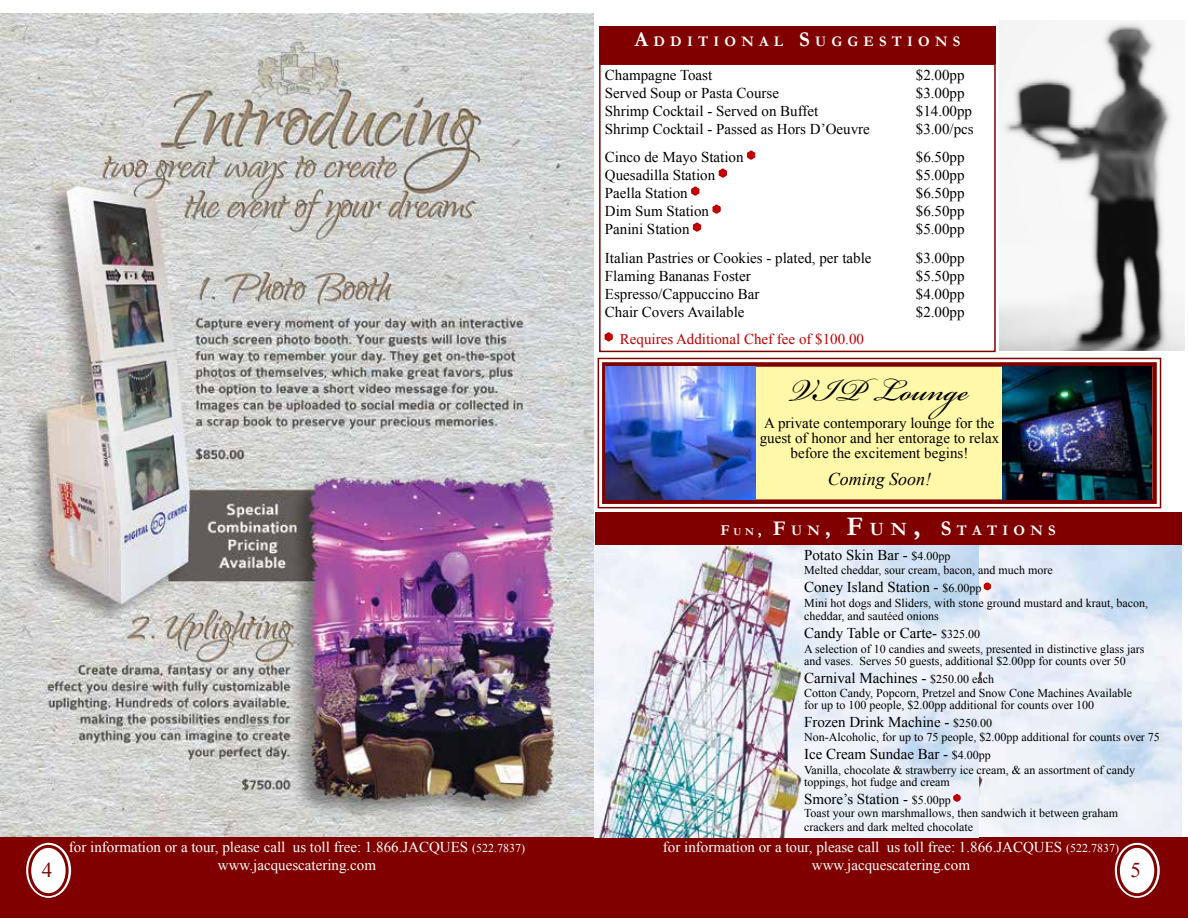
<style>
.page{position:relative;width:1188px;height:918px;background:#fff}
.page>*{position:absolute;margin:0;border:0;box-sizing:border-box;transform-origin:0 0}
.t1{font:48px "Bickham Script MM 400";color:#000}
.t2{font:21px "Times New Roman";color:#800000}
.t3{font:italic 18px "Times New Roman";color:#000}
.t4{font:15px/18px "Times New Roman";color:#000}
.t5{font:15px/18px "Times New Roman";color:#fff;text-align:center}
.t6{font:15px "Times New Roman";color:#c00000}
.t7{font:700 14.7px "Garamond";letter-spacing:.355em;color:#fff}
.t8{font:12px/12px "Times New Roman";color:#000}
.s1{font-size:21px}
.s2{color:#c00000}
.s3{font-size:15px}
.s4{font-size:10.5px}
.s5{font-size:27px}
.s6{font-size:18.9px}
.s7{font-size:12px}
.s8{font-size:12px;color:#c00000}
</style>
<div class="page">
<div style="left:0;top:837px;width:594px;height:81px;background:#800000"></div>
<div style="left:594px;top:837px;width:594px;height:81px;background:#800000"></div>
<img style="left:979px;top:545px;width:202px;height:292px">
<img style="left:594px;top:529px;width:385px;height:309px">
<svg style="left:981px;top:580px;width:13px;height:12px"></svg>
<svg style="left:950px;top:791px;width:14px;height:13px"></svg>
<img style="left:999px;top:20px;width:186px;height:331px">
<div style="left:599px;top:26px;width:397px;height:37px;background:#800000"></div>
<svg style="left:747px;top:150px;width:9px;height:10px"></svg>
<svg style="left:718px;top:168px;width:9px;height:10px"></svg>
<svg style="left:691px;top:186px;width:9px;height:10px"></svg>
<svg style="left:712px;top:204px;width:9px;height:10px"></svg>
<svg style="left:692px;top:222px;width:10px;height:10px"></svg>
<svg style="left:604px;top:332px;width:9px;height:10px"></svg>
<div style="left:599px;top:63px;width:397px;height:289px;border:2px solid #800000"></div>
<div style="left:595px;top:513px;width:586px;height:32px;background:#800000"></div>
<svg style="left:25px;top:842px;width:47px;height:57px"></svg>
<div style="left:25px;top:841px;width:48px;height:58px;border:2px solid #800000;border-radius:50%"></div>
<div style="left:30px;top:846px;width:37px;height:49px;background:#fff;border-radius:50%"></div>
<div style="left:28px;top:845px;width:41px;height:51px;border:3px solid #800000;border-radius:50%"></div>
<svg style="left:1114px;top:842px;width:47px;height:57px"></svg>
<div style="left:1113px;top:841px;width:48px;height:58px;border:2px solid #800000;border-radius:50%"></div>
<div style="left:1118px;top:846px;width:38px;height:49px;background:#fff;border-radius:50%"></div>
<div style="left:1117px;top:845px;width:40px;height:51px;border:3px solid #800000;border-radius:50%"></div>
<svg style="left:597px;top:357px;width:565px;height:152px;background:#f7eaa9"></svg>
<div style="left:602px;top:362px;width:555px;height:142px;border:4px solid #800000"></div>
<img style="left:606px;top:366px;width:149px;height:134px">
<img style="left:1002px;top:366px;width:150px;height:134px">
<img style="left:0;top:14px;width:594px;height:823px">
<p class="t7" style="left:635px;top:33px;width:34px"><span class="s1">A</span> DD</p>
<p class="t7" style="left:687px;top:33px;width:275px">ITIONAL <span class="s1">S</span> UGGESTIONS</p>
<p class="t4" style="left:605px;top:65px;width:266px">Champagne Toast<br>Served Soup or Pasta Course<br>Shrimp Cocktail - Served on Buffet<br>Shrimp Cocktail - Passed as Hors D’Oeuvre</p>
<p class="t4" style="left:605px;top:148px;width:151px">Cinco de Mayo Station <span class="s2">*<br></span>Quesadilla Station <span class="s2">*<br></span>Paella Station <span class="s2">*<br></span>Dim Sum Station <span class="s2">*<br></span>Panini Station <span class="s2">*</span></p>
<p class="t4" style="left:605px;top:249px;width:268px">Italian Pastries or Cookies - plated, per table<br>Flaming Bananas Foster<br>Espresso/Cappuccino Bar<br>Chair Covers Available</p>
<p class="t6" style="left:605px;top:329px;width:261px">* Requires Additional Chef fee of $100.00</p>
<p class="t4" style="left:916px;top:65px;width:59px">$2.00pp $3.00pp $14.00pp $3.00/pcs</p>
<p class="t4" style="left:916px;top:148px;width:50px;text-align:justify">$6.50pp $5.00pp $6.50pp $6.50pp $5.00pp</p>
<p class="t4" style="left:916px;top:249px;width:50px;text-align:justify">$3.00pp $5.50pp $4.00pp $2.00pp</p>
<h1 class="t1" style="left:790px;top:364px;width:180px">VIP Lounge</h1>
<p class="t4" style="left:760px;top:415px;width:241px;line-height:15px;text-align:center">A private contemporary lounge for the guest of honor and her entorage to relax before the excitement begins!</p>
<p class="t3" style="left:828px;top:467px;width:105px">Coming Soon!</p>
<p class="t7" style="left:720px;top:521px;width:337px"><span class="s3">F</span><span class="s4">UN</span><span class="s3">,</span> <span class="s1">F</span>UN<span class="s1">,</span> <span class="s5">F</span><span class="s6">UN</span><span class="s5">,</span> <span class="s1">S</span> TATIONS</p>
<p class="t4" style="left:804px;top:546px;width:148px">Potato Skin Bar - <span class="s7">$4.00pp</span></p>
<p class="t8" style="left:804px;top:564px;width:250px">Melted cheddar, sour cream, bacon, and much more</p>
<p class="t4" style="left:804px;top:578px;width:188px">Coney Island Station - <span class="s7">$6.00pp</span> <span class="s8">*</span></p>
<p class="t8" style="left:804px;top:596px;width:345px;line-height:13.5px">Mini hot dogs and Sliders, with stone ground mustard and kraut, bacon, cheddar, and sautéed onions</p>
<p class="t4" style="left:804px;top:624px;width:177px">Candy Table or Carte- <span class="s7">$325.00</span></p>
<p class="t8" style="left:804px;top:642px;width:342px">A selection of 10 candies and sweets, presented in distinctive glass jars and vases. Serves 50 guests, additional $2.00pp for counts over 50</p>
<p class="t4" style="left:804px;top:668px;width:192px">Carnival Machines - <span class="s7">$250.00 each</span></p>
<p class="t8" style="left:804px;top:687px;width:330px">Cotton Candy, Popcorn, Pretzel and Snow Cone Machines Available for up to 100 people, $2.00pp additional for counts over 100</p>
<p class="t4" style="left:804px;top:713px;width:190px">Frozen Drink Machine - <span class="s7">$250.00</span></p>
<p class="t8" style="left:804px;top:731px;width:357px">Non-Alcoholic, for up to 75 people, $2.00pp additional for counts over 75</p>
<p class="t4" style="left:804px;top:745px;width:188px">Ice Cream Sundae Bar - <span class="s7">$4.00pp</span></p>
<p class="t8" style="left:804px;top:764px;width:333px">Vanilla, chocolate &amp; strawberry ice cream, &amp; an assortment of candy toppings, hot fudge and cream</p>
<p class="t4" style="left:804px;top:790px;width:157px">Smore’s Station - <span class="s7">$5.00pp</span> <span class="s8">*</span></p>
<p class="t8" style="left:804px;top:806px;width:316px;line-height:13.5px">Toast your own marshmallows, then sandwich it between graham crackers and dark melted chocolate</p>
<p class="t5" style="left:69px;top:837px;width:458px">for information or a tour, please call us toll free: 1.866.JACQUES <span class="s7">(522.7837) </span>www.jacquescatering.com</p>
<p class="t5" style="left:663px;top:837px;width:458px">for information or a tour, please call us toll free: 1.866.JACQUES <span class="s7">(522.7837) </span>www.jacquescatering.com</p>
<h2 class="t2" style="left:42px;top:856px;width:12px">4</h2>
<h2 class="t2" style="left:1131px;top:856px;width:12px">5</h2>
</div>
